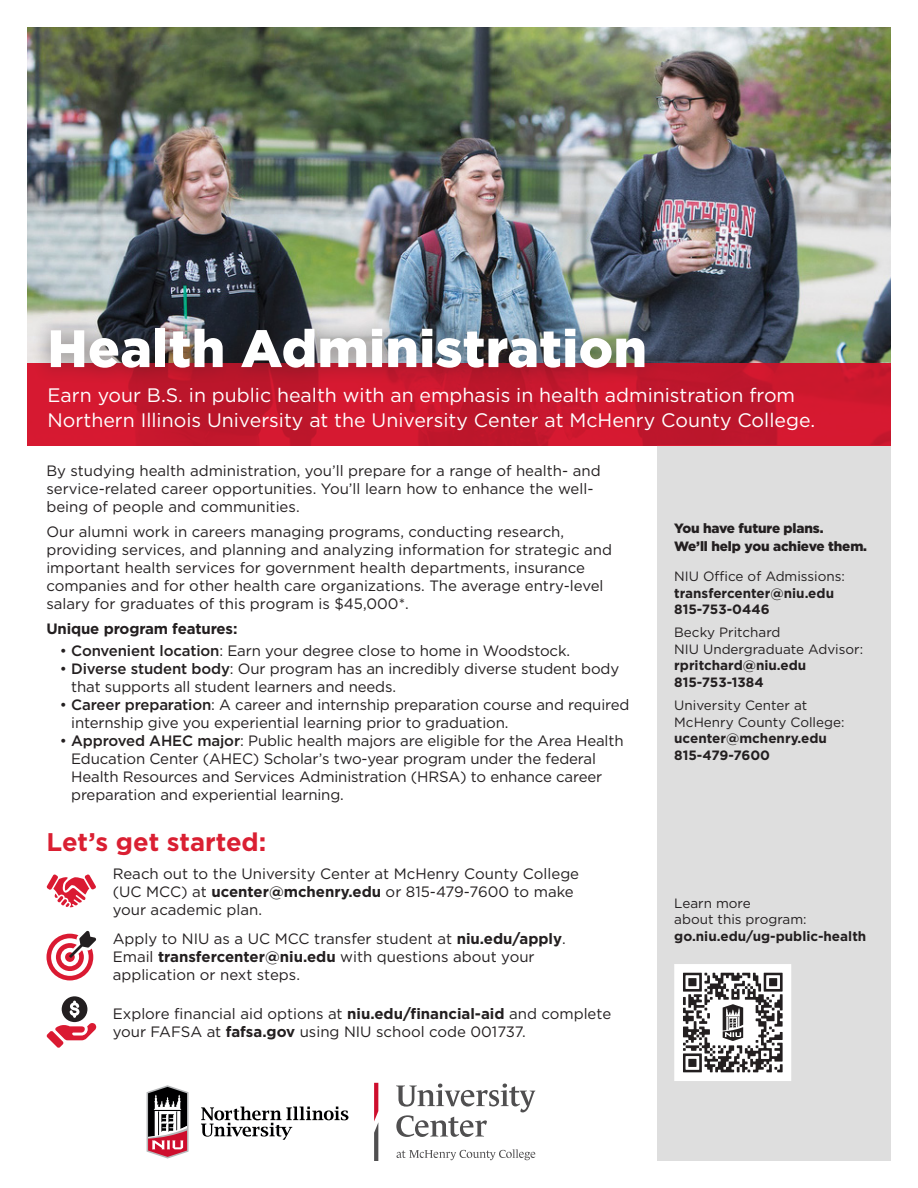
<style>
.page{position:relative;width:918px;height:1188px;background:#fff}
.page>*{position:absolute;margin:0;border:0;box-sizing:border-box;transform-origin:0 0}
.headline_-h{font:900 52.5px "Gotham";letter-spacing:.01em;color:#fff}
.t1{font:700 25.5px "Gotham";color:#da1f32}
.subheadline_h1{font:19.5px/25.5px "Gotham";color:#fff}
.program_text_-p{font:15px/18px "Gotham";color:#231f20}
.program_text_-p-2{font:700 15px "Gotham";letter-spacing:-.01em;color:#231f20}
.program_text_-p-3{font:13.5px/16.5px "Gotham";color:#231f20}
.program_text_-p-4{font:700 13.5px/16.5px "Gotham";color:#231f20}
.program_text_-p-5{font:900 13.5px/18px "Gotham";letter-spacing:-.01em;color:#231f20}
.s1{font-weight:500}
.s2{font-weight:700}
.s3{font-weight:400}
</style>
<div class="page">
<img style="left:27px;top:27px;width:864px;height:336px">
<div style="left:658px;top:446px;width:233px;height:715px;background:#dedede"></div>
<svg style="left:674px;top:964px;width:117px;height:117px;background:#b3b2b2"></svg>
<svg style="left:27px;top:363px;width:864px;height:83px;background:#c8172d"></svg>
<div style="left:32px;top:311px;width:631px;height:75px;background:#231f20;opacity:.5"></div>
<svg style="left:374px;top:1083px;width:4px;height:78px"></svg>
<svg style="left:396px;top:1084px;width:139px;height:53px"></svg>
<svg style="left:396px;top:1149px;width:139px;height:11px"></svg>
<svg style="left:147px;top:1085px;width:42px;height:74px"></svg>
<svg style="left:201px;top:1107px;width:148px;height:33px"></svg>
<svg style="left:46px;top:874px;width:50px;height:34px"></svg>
<svg style="left:47px;top:931px;width:49px;height:49px"></svg>
<svg style="left:47px;top:996px;width:49px;height:52px"></svg>
<h2 class="headline_-h" style="left:48px;top:312px;width:601px">Health Administration</h2>
<h1 class="subheadline_h1" style="left:48px;top:381px;width:769px">Earn your B.S. in public health with an emphasis in health administration from<br>Northern Illinois University at the University Center at McHenry County College.</h1>
<p class="program_text_-p" style="left:46px;top:462px;width:556px">By studying health administration, you’ll prepare for a range of health- and service-related career opportunities. You’ll learn how to enhance the well&shy;being of people and communities.</p>
<p class="program_text_-p" style="left:46px;top:522px;width:567px">Our alumni work in careers managing programs, conducting research, providing services, and planning and analyzing information for strategic and important health services for government health departments, insurance companies and for other health care organizations. The average entry-level salary for graduates of this program is $45,000*.</p>
<p class="program_text_-p-2" style="left:46px;top:618px;width:193px">Unique program features:</p>
<p class="program_text_-p" style="left:60px;top:642px;width:512px">• <span class="s1">Convenient location</span>: Earn your degree close to home in Woodstock.</p>
<p class="program_text_-p" style="left:71px;top:660px;width:550px;text-indent:-11px">• <span class="s1">Diverse student body</span>: Our program has an incredibly diverse student body that supports all student learners and needs.</p>
<p class="program_text_-p" style="left:71px;top:696px;width:560px;text-indent:-11px">• <span class="s1">Career preparation</span>: A career and internship preparation course and required internship give you experiential learning prior to graduation.</p>
<p class="program_text_-p" style="left:71px;top:732px;width:554px;text-indent:-11px">• <span class="s1">Approved AHEC major</span>: Public health majors are eligible for the Area Health Education Center (AHEC) Scholar’s two-year program under the federal Health Resources and Services Administration (HRSA) to enhance career preparation and experiential learning.</p>
<h1 class="t1" style="left:46px;top:825px;width:221px">Let’s get started:</h1>
<p class="program_text_-p" style="left:113px;top:864px;width:468px">Reach out to the University Center at McHenry County College (UC MCC) at <span class="s2">ucenter@mchenry.edu</span> or 815-479-7600 to make your academic plan.</p>
<p class="program_text_-p" style="left:113px;top:929px;width:455px">Apply to NIU as a UC MCC transfer student at <span class="s2">niu.edu/apply</span>.<br>Email <span class="s2">transfercenter@niu.edu</span> with questions about your application or next steps.</p>
<p class="program_text_-p" style="left:113px;top:1005px;width:500px">Explore financial aid options at <span class="s2">niu.edu/financial-aid</span> and complete your FAFSA at <span class="s2">fafsa.gov</span> using NIU school code 001737.</p>
<p class="program_text_-p-5" style="left:674px;top:519px;width:194px">You have future plans.<br>We’ll help you achieve them.</p>
<p class="program_text_-p-4" style="left:674px;top:568px;width:172px"><span class="s3">NIU Office of Admissions: </span>transfercenter@niu.edu<br>815-753-0446</p>
<p class="program_text_-p-3" style="left:674px;top:624px;width:190px">Becky Pritchard<br>NIU Undergraduate Advisor: <span class="s2">rpritchard@niu.edu<br>815-753-1384</span></p>
<p class="program_text_-p-3" style="left:674px;top:697px;width:172px">University Center at<br>McHenry County College: <span class="s2">ucenter@mchenry.edu<br>815-479-7600</span></p>
<p class="program_text_-p-3" style="left:674px;top:894px;width:134px">Learn more<br>about this program:</p>
<h1 class="program_text_-p-4" style="left:674px;top:927px;width:194px">go.niu.edu/ug-public-health</h1>
</div>
